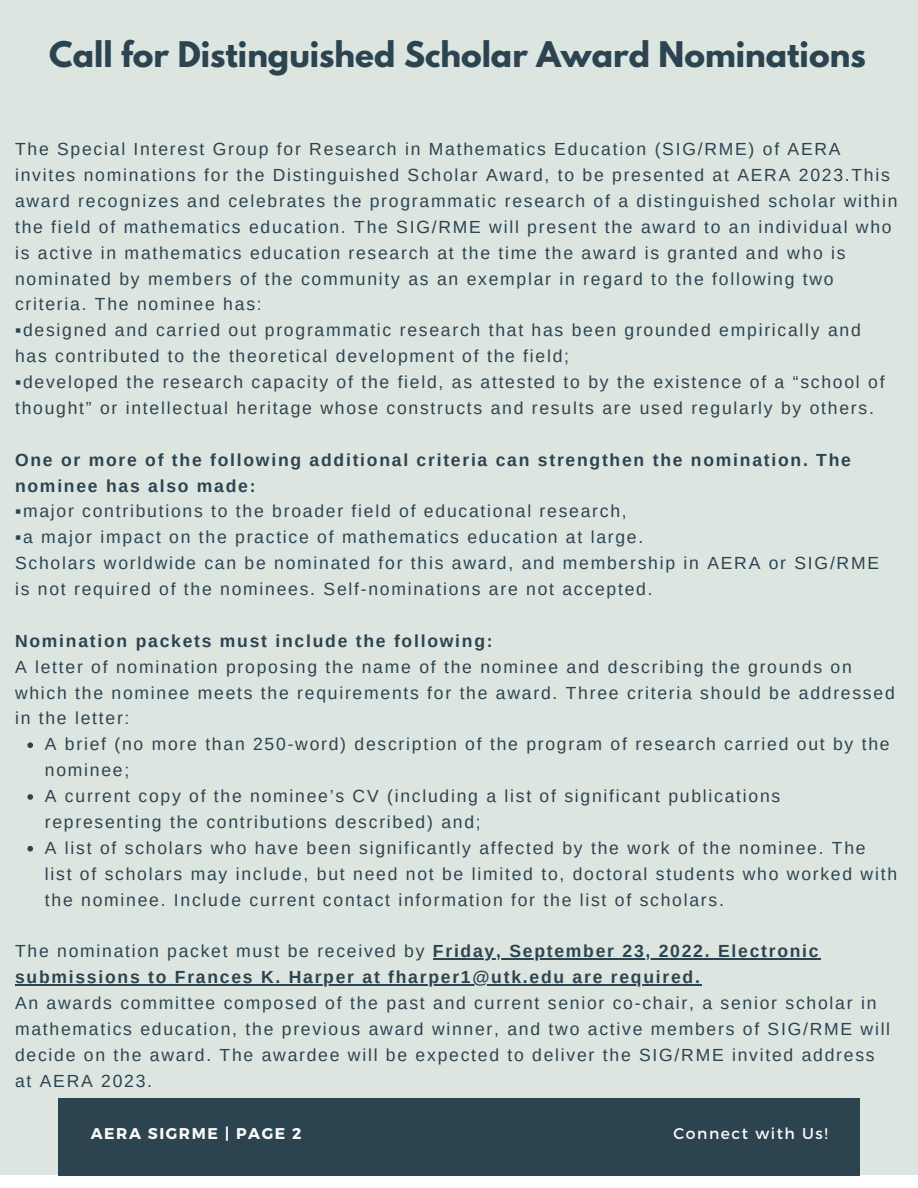
<style>
.page{position:relative;width:918px;height:1188px;background:#fff}
.page>*{position:absolute;margin:0;border:0;box-sizing:border-box;transform-origin:0 0}
.t1{font:700 31.2px "League Spartan";color:#2c4450}
.t2{font:17.55px/25.8px "Arimo";letter-spacing:.1em;color:#2c4450}
.t3{font:700 17.55px/25.8px "Arimo";letter-spacing:.1em;color:#2c4450}
.t4{font:700 15.6px "Montserrat";letter-spacing:.1em;color:#fafafa}
.t5{font:15.6px "Montserrat";letter-spacing:.1em;color:#fafafa}
.s1{font-weight:400}
</style>
<div class="page">
<div style="left:0;top:0;width:918px;height:1175px;background:#dde5e0"></div>
<div style="left:58px;top:1099px;width:801px;height:76px;background:#2c4450"></div>
<svg style="left:27px;top:742px;width:6px;height:6px"></svg>
<svg style="left:27px;top:794px;width:6px;height:6px"></svg>
<svg style="left:27px;top:846px;width:6px;height:6px"></svg>
<hr style="left:433px;top:958px;width:387px;height:2px;background:#2c4450">
<hr style="left:15px;top:984px;width:373px;height:1px;background:#2c4450">
<hr style="left:388px;top:984px;width:178px;height:1px;background:#2c4450">
<hr style="left:566px;top:984px;width:136px;height:1px;background:#2c4450">
<h1 class="t1" style="left:49px;top:39px;width:818px">Call for Distinguished Scholar Award Nominations</h1>
<p class="t2" style="left:15px;top:136px;width:884px">The Special Interest Group for Research in Mathematics Education (SIG/RME) of AERA invites nominations for the Distinguished Scholar Award, to be presented at AERA 2023.This award recognizes and celebrates the programmatic research of a distinguished scholar within the field of mathematics education. The SIG/RME will present the award to an individual who is active in mathematics education research at the time the award is granted and who is nominated by members of the community as an exemplar in regard to the following two criteria. The nominee has:</p>
<p class="t2" style="left:15px;top:317px;width:847px">▪designed and carried out programmatic research that has been grounded empirically and has contributed to the theoretical development of the field;</p>
<p class="t2" style="left:15px;top:369px;width:871px">▪developed the research capacity of the field, as attested to by the existence of a “school of thought” or intellectual heritage whose constructs and results are used regularly by others.</p>
<p class="t3" style="left:15px;top:447px;width:837px">One or more of the following additional criteria can strengthen the nomination. The nominee has also made:</p>
<p class="t2" style="left:15px;top:498px;width:613px">▪major contributions to the broader field of educational research,</p>
<p class="t2" style="left:15px;top:524px;width:866px">▪a major impact on the practice of mathematics education at large.<br>Scholars worldwide can be nominated for this award, and membership in AERA or SIG/RME is not required of the nominees. Self-nominations are not accepted.</p>
<p class="t3" style="left:15px;top:628px;width:479px">Nomination packets must include the following:</p>
<p class="t2" style="left:15px;top:654px;width:881px">A letter of nomination proposing the name of the nominee and describing the grounds on which the nominee meets the requirements for the award. Three criteria should be addressed in the letter:</p>
<p class="t2" style="left:45px;top:731px;width:854px">A brief (no more than 250-word) description of the program of research carried out by the nominee;<br>A current copy of the nominee’s CV (including a list of significant publications representing the contributions described) and;<br>A list of scholars who have been significantly affected by the work of the nominee. The<br>list of scholars may include, but need not be limited to, doctoral students who worked with the nominee. Include current contact information for the list of scholars.</p>
<p class="t3" style="left:15px;top:938px;width:805px"><span class="s1">The nomination packet must be received by</span> Friday, September 23, 2022. Electronic submissions to Frances K. Harper at fharper1@utk.edu are required.</p>
<p class="t2" style="left:15px;top:990px;width:877px">An awards committee composed of the past and current senior co-chair, a senior scholar in mathematics education, the previous award winner, and two active members of SIG/RME will decide on the award. The awardee will be expected to deliver the SIG/RME invited address at AERA 2023.</p>
<p class="t4" style="left:91px;top:1124px;width:212px">AERA SIGRME | PAGE 2</p>
<p class="t5" style="left:673px;top:1123px;width:156px">Connect with Us!</p>
</div>
